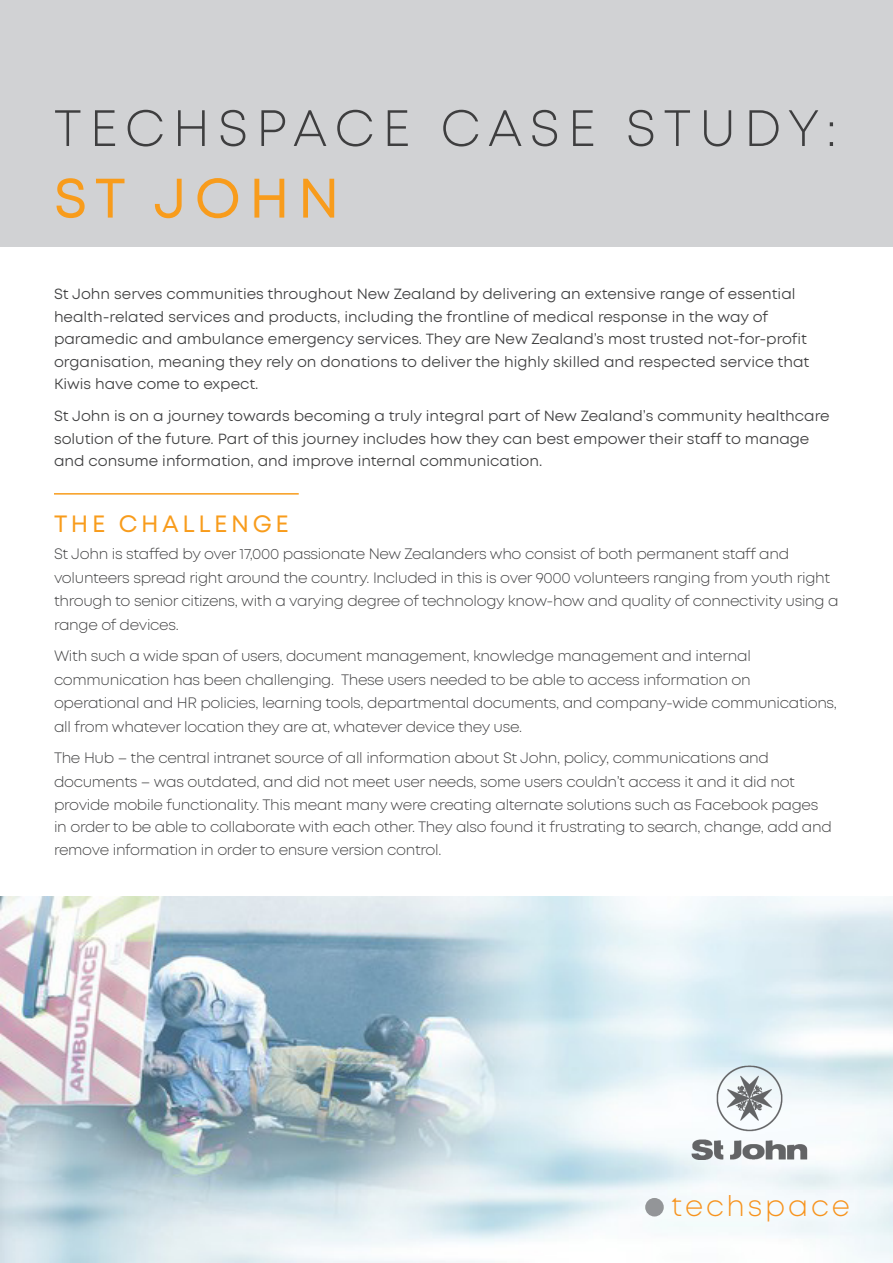
<style>
.page{position:relative;width:893px;height:1263px;background:#fff}
.page>*{position:absolute;margin:0;border:0;box-sizing:border-box;transform-origin:0 0}
.t1{font:55.5px "Mont";letter-spacing:.15em;color:#f89c1c}
.t2{font:300 51px "Mont";letter-spacing:.16em;color:#3e3e3f}
.t3{font:300 28.65px "Mont";letter-spacing:.1em;color:#f7931d}
.t4{font:24px "Mont";letter-spacing:.15em;color:#f89c1c}
.t5{font:300 15px/24px "Mont";letter-spacing:-.02em;color:#3e3e3f}
.t6{font:15px/22.5px "Mont";color:#3e3e3f}
</style>
<div class="page">
<div style="left:0;top:0;width:893px;height:247px;background:#d1d2d4"></div>
<img style="left:0;top:897px;width:893px;height:366px">
<img style="left:655px;top:1057px;width:188px;height:123px">
<div style="left:645px;top:1198px;width:19px;height:18px;background:#939598;border-radius:50%"></div>
<hr style="left:54px;top:493px;width:245px;height:2px;background:#f89c1c">
<h2 class="t2" style="left:54px;top:108px;width:784px">TECHSPACE CASE STUDY:</h2>
<h1 class="t1" style="left:54px;top:178px;width:287px">ST JOHN</h1>
<p class="t6" style="left:54px;top:284px;width:757px">St John serves communities throughout New Zealand by delivering an extensive range of essential health-related services and products, including the frontline of medical response in the way of paramedic and ambulance emergency services. They are New Zealand’s most trusted not-for-profit organisation, meaning they rely on donations to deliver the highly skilled and respected service that Kiwis have come to expect.</p>
<p class="t6" style="left:54px;top:406px;width:777px">St John is on a journey towards becoming a truly integral part of New Zealand’s community healthcare solution of the future. Part of this journey includes how they can best empower their staff to manage and consume information, and improve internal communication.</p>
<h3 class="t4" style="left:54px;top:515px;width:236px">THE CHALLENGE</h3>
<p class="t5" style="left:54px;top:543px;width:778px">St John is staffed by over 17,000 passionate New Zealanders who consist of both permanent staff and volunteers spread right around the country. Included in this is over 9000 volunteers ranging from youth right</p>
<p class="t5" style="left:54px;top:589px;width:786px">through to senior citizens, with a varying degree of technology know-how and quality of connectivity using a range of devices.</p>
<p class="t5" style="left:54px;top:645px;width:698px">With such a wide span of users, document management, knowledge management and internal communication has been challenging. These users needed to be able to access information on</p>
<p class="t5" style="left:54px;top:691px;width:785px">operational and HR policies, learning tools, departmental documents, and company-wide communications, all from whatever location they are at, whatever device they use.</p>
<p class="t5" style="left:54px;top:747px;width:742px">The Hub – the central intranet source of all information about St John, policy, communications and documents – was outdated, and did not meet user needs, some users couldn’t access it and it did not</p>
<p class="t5" style="left:54px;top:794px;width:779px;line-height:22.5px">provide mobile functionality. This meant many were creating alternate solutions such as Facebook pages in order to be able to collaborate with each other. They also found it frustrating to search, change, add and remove information in order to ensure version control.</p>
<h3 class="t3" style="left:671px;top:1195px;width:180px">techspace</h3>
</div>
